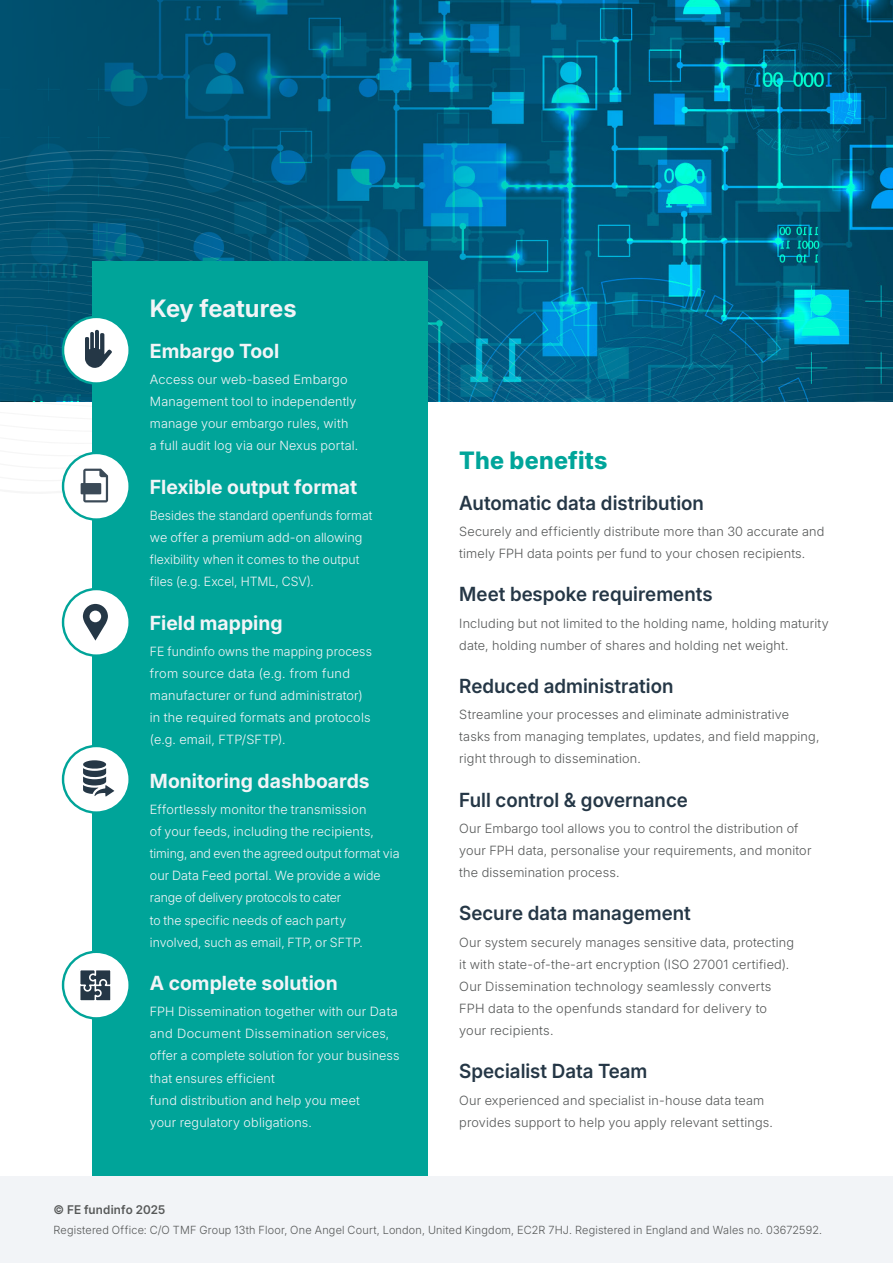
<style>
.page{position:relative;width:893px;height:1263px;background:#fff}
.page>*{position:absolute;margin:0;border:0;box-sizing:border-box;transform-origin:0 0}
.t1{font:800 24px "Inter 18 pt";letter-spacing:.01em;color:#00a59a}
.Paragraph_Style_2{font:700 24px "Inter 18 pt";letter-spacing:-.005em;color:#f2f4f7}
.Paragraph_Style_11{font:600 19.5px "Inter 18 pt";color:#253746}
.Paragraph_Style_2-2{font:700 19.5px "Inter 18 pt";color:#f2f4f7}
.Paragraph_Style_4{font:300 12.75px/22.2px "Inter 18 pt";letter-spacing:.01em;color:#f2f4f7}
.Paragraph_Style_4-2{font:300 12.75px/22.2px "Inter 18 pt";letter-spacing:.015em;color:#575959}
.t2{font:600 12px "Inter 18 pt";letter-spacing:.01em;color:#575959}
.t3{font:300 11.25px "Inter 18 pt";letter-spacing:.02em;color:#575959}
</style>
<div class="page">
<img style="left:661px;top:0;width:232px;height:135px">
<svg style="left:0;top:0;width:661px;height:135px;background:#005879"></svg>
<svg style="left:0;top:135px;width:893px;height:195px;background:#016285"></svg>
<div style="left:92px;top:261px;width:336px;height:917px;background:#00a499"></div>
<div style="left:0;top:1177px;width:893px;height:86px;background:#f2f4f7"></div>
<div style="left:63px;top:589px;width:67px;height:67px;background:#fff;border-radius:50%"></div>
<div style="left:62px;top:588px;width:69px;height:69px;border:2px solid #00a499;border-radius:50%"></div>
<div style="left:63px;top:746px;width:67px;height:66px;background:#fff;border-radius:50%"></div>
<div style="left:62px;top:745px;width:69px;height:69px;border:2px solid #00a499;border-radius:50%"></div>
<div style="left:63px;top:952px;width:67px;height:66px;background:#fff;border-radius:50%"></div>
<div style="left:62px;top:950px;width:69px;height:69px;border:2px solid #00a499;border-radius:50%"></div>
<div style="left:63px;top:453px;width:67px;height:67px;background:#fff;border-radius:50%"></div>
<div style="left:62px;top:452px;width:69px;height:69px;border:2px solid #00a499;border-radius:50%"></div>
<svg style="left:63px;top:317px;width:67px;height:66px"></svg>
<svg style="left:0;top:330px;width:893px;height:72px"></svg>
<svg style="left:81px;top:469px;width:27px;height:33px"></svg>
<svg style="left:83px;top:604px;width:25px;height:37px"></svg>
<svg style="left:83px;top:760px;width:31px;height:36px"></svg>
<svg style="left:80px;top:970px;width:31px;height:31px"></svg>
<p class="Paragraph_Style_2" style="left:150px;top:290px;width:148px">Key features</p>
<p class="Paragraph_Style_2-2" style="left:150px;top:336px;width:131px">Embargo Tool</p>
<p class="Paragraph_Style_4" style="left:150px;top:368px;width:210px">Access our web-based Embargo Management tool to independently manage your embargo rules, with a full audit log via our Nexus portal.</p>
<p class="Paragraph_Style_2-2" style="left:150px;top:472px;width:209px">Flexible output format</p>
<p class="Paragraph_Style_4" style="left:150px;top:504px;width:224px">Besides the standard openfunds format we offer a premium add-on allowing flexibility when it comes to the output files (e.g. Excel, HTML, CSV).</p>
<p class="Paragraph_Style_2-2" style="left:150px;top:608px;width:134px">Field mapping</p>
<p class="Paragraph_Style_4" style="left:150px;top:640px;width:224px">FE fundinfo owns the mapping process from source data (e.g. from fund manufacturer or fund administrator) in the required formats and protocols (e.g. email, FTP/SFTP).</p>
<p class="Paragraph_Style_2-2" style="left:150px;top:766px;width:221px">Monitoring dashboards</p>
<p class="Paragraph_Style_4" style="left:150px;top:798px;width:251px">Effortlessly monitor the transmission<br>of your feeds, including the recipients, timing, and even the agreed output format via our Data Feed portal. We provide a wide range of delivery protocols to cater<br>to the specific needs of each party involved, such as email, FTP, or SFTP.</p>
<p class="Paragraph_Style_2-2" style="left:150px;top:968px;width:189px">A complete solution</p>
<p class="Paragraph_Style_4" style="left:150px;top:1000px;width:251px">FPH Dissemination together with our Data and Document Dissemination services, offer a complete solution for your business that ensures efficient<br>fund distribution and help you meet<br>your regulatory obligations.</p>
<p class="t1" style="left:459px;top:442px;width:150px">The benefits</p>
<p class="Paragraph_Style_11" style="left:459px;top:488px;width:246px">Automatic data distribution</p>
<p class="Paragraph_Style_4-2" style="left:459px;top:520px;width:367px">Securely and efficiently distribute more than 30 accurate and timely FPH data points per fund to your chosen recipients.</p>
<p class="Paragraph_Style_11" style="left:459px;top:579px;width:255px">Meet bespoke requirements</p>
<p class="Paragraph_Style_4-2" style="left:459px;top:611px;width:371px">Including but not limited to the holding name, holding maturity date, holding number of shares and holding net weight.</p>
<p class="Paragraph_Style_11" style="left:459px;top:671px;width:216px">Reduced administration</p>
<p class="Paragraph_Style_4-2" style="left:459px;top:703px;width:362px">Streamline your processes and eliminate administrative tasks from managing templates, updates, and field mapping, right through to dissemination.</p>
<p class="Paragraph_Style_11" style="left:459px;top:785px;width:230px">Full control &amp; governance</p>
<p class="Paragraph_Style_4-2" style="left:459px;top:817px;width:354px">Our Embargo tool allows you to control the distribution of your FPH data, personalise your requirements, and monitor the dissemination process.</p>
<p class="Paragraph_Style_11" style="left:459px;top:899px;width:233px">Secure data management</p>
<p class="Paragraph_Style_4-2" style="left:459px;top:931px;width:336px">Our system securely manages sensitive data, protecting it with state-of-the-art encryption (ISO 27001 certified).<br>Our Dissemination technology seamlessly converts FPH data to the openfunds standard for delivery to your recipients.</p>
<p class="Paragraph_Style_11" style="left:459px;top:1057px;width:190px">Specialist Data Team</p>
<p class="Paragraph_Style_4-2" style="left:459px;top:1089px;width:315px">Our experienced and specialist in-house data team provides support to help you apply relevant settings.</p>
<p class="t2" style="left:53px;top:1200px;width:113px">© FE fundinfo 2025</p>
<p class="t3" style="left:53px;top:1222px;width:770px">Registered Office: C/O TMF Group 13th Floor, One Angel Court, London, United Kingdom, EC2R 7HJ. Registered in England and Wales no. 03672592.</p>
</div>
